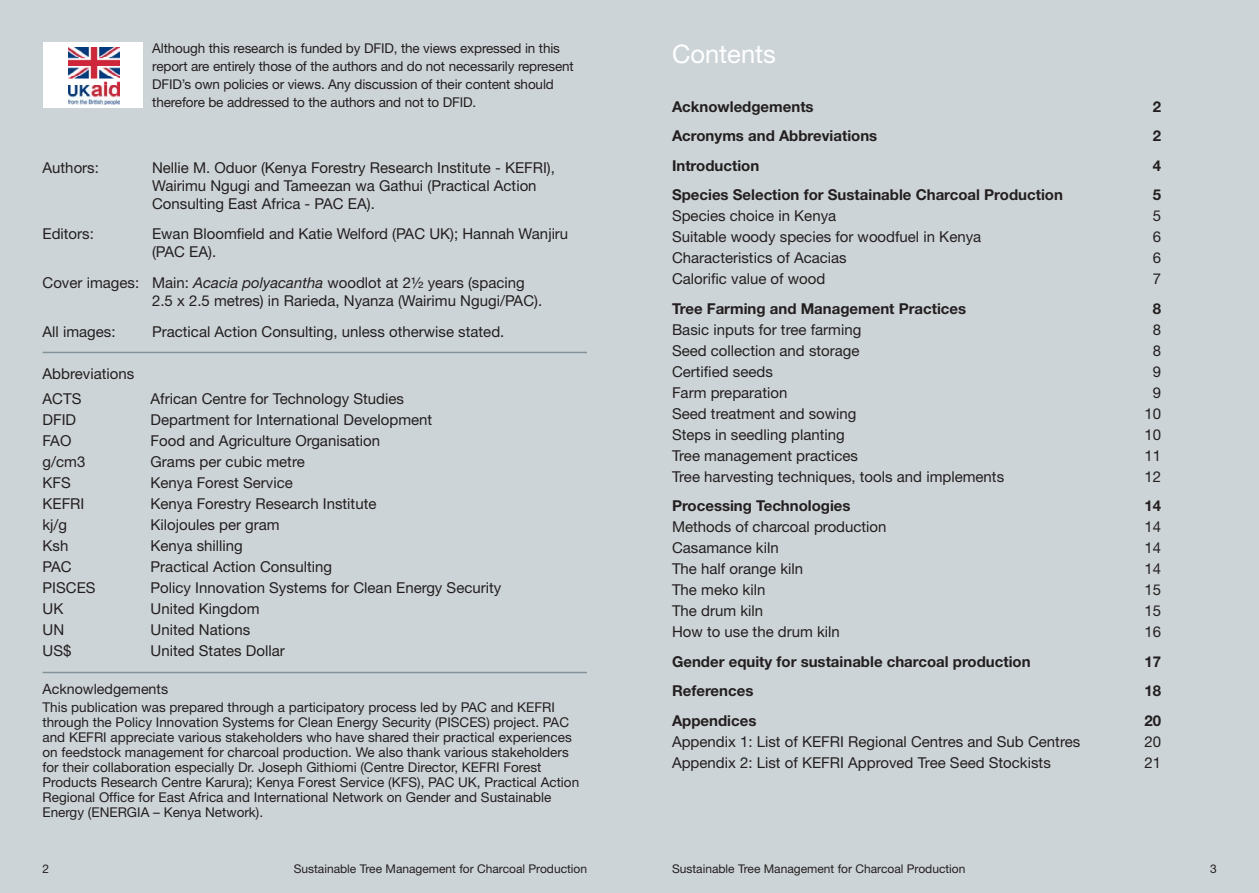
<style>
.page{position:relative;width:1259px;height:893px;background:#cdd4d7}
.page>*{position:absolute;margin:0;border:0;box-sizing:border-box;transform-origin:0 0}
.Heading{font:25.5px "Helvetica Neue LT";color:#fff}
.Body_Copy{font:15px "Helvetica Neue";color:#231f20}
.Body_Copy-2{font:15px "Helvetica Neue LT";color:#231f20}
.Body_Copy_-_no_space{font:15px/18px "Helvetica Neue LT";color:#231f20}
.Body_Copy-3{font:700 15px "Helvetica Neue";color:#231f20}
.Body_Copy-4{font:14.25px "Helvetica Neue LT";color:#231f20}
.Body_Copy-5{font:13.5px/15px "Helvetica Neue LT";color:#231f20}
.t1{font:12px "Helvetica Neue LT";color:#231f20}
.s1{font-style:italic}
</style>
<div class="page">
<hr style="left:43px;top:352px;width:544px;height:1px;background:#84939a">
<div style="left:43px;top:43px;width:99px;height:65px;background:#fff"></div>
<svg style="left:68px;top:47px;width:52px;height:58px"></svg>
<img style="left:69px;top:48px;width:51px;height:56px">
<hr style="left:43px;top:672px;width:544px;height:1px;background:#84939a">
<p class="Body_Copy-5" style="left:152px;top:39px;width:423px;line-height:18px">Although this research is funded by DFID, the views expressed in this report are entirely those of the authors and do not necessarily represent DFID’s own policies or views. Any discussion of their content should therefore be addressed to the authors and not to DFID.</p>
<p class="Body_Copy_-_no_space" style="left:43px;top:158px;width:58px">Authors:</p>
<p class="Body_Copy_-_no_space" style="left:152px;top:158px;width:404px">Nellie M. Oduor (Kenya Forestry Research Institute - KEFRI),<br>Wairimu Ngugi and Tameezan wa Gathui (Practical Action<br>Consulting East Africa - PAC EA).</p>
<p class="Body_Copy_-_no_space" style="left:43px;top:225px;width:53px">Editors:</p>
<p class="Body_Copy_-_no_space" style="left:152px;top:225px;width:418px">Ewan Bloomfield and Katie Welford (PAC UK); Hannah Wanjiru (PAC EA).</p>
<p class="Body_Copy_-_no_space" style="left:152px;top:274px;width:392px;text-indent:-109px">Cover images: Main: <span class="s1">Acacia polyacantha</span> woodlot at 2½ years (spacing<br>2.5 x 2.5 metres) in Rarieda, Nyanza (Wairimu Ngugi/PAC).</p>
<p class="Body_Copy_-_no_space" style="left:43px;top:322px;width:75px">All images:</p>
<p class="Body_Copy_-_no_space" style="left:152px;top:322px;width:354px">Practical Action Consulting, unless otherwise stated.</p>
<p class="Body_Copy-2" style="left:43px;top:365px;width:93px">Abbreviations</p>
<p class="Body_Copy-2" style="left:43px;top:390px;width:40px">ACTS</p>
<p class="Body_Copy-2" style="left:151px;top:390px;width:255px">African Centre for Technology Studies</p>
<p class="Body_Copy-2" style="left:43px;top:411px;width:35px">DFID</p>
<p class="Body_Copy-2" style="left:151px;top:411px;width:283px">Department for International Development</p>
<p class="Body_Copy-2" style="left:43px;top:432px;width:30px">FAO</p>
<p class="Body_Copy-2" style="left:151px;top:432px;width:231px">Food and Agriculture Organisation</p>
<p class="Body_Copy-2" style="left:43px;top:453px;width:44px">g/cm3</p>
<p class="Body_Copy-2" style="left:151px;top:453px;width:156px">Grams per cubic metre</p>
<p class="Body_Copy-2" style="left:43px;top:474px;width:30px">KFS</p>
<p class="Body_Copy-2" style="left:151px;top:474px;width:144px">Kenya Forest Service</p>
<p class="Body_Copy-2" style="left:43px;top:495px;width:43px">KEFRI</p>
<p class="Body_Copy-2" style="left:151px;top:495px;width:227px">Kenya Forestry Research Institute</p>
<p class="Body_Copy-2" style="left:43px;top:516px;width:26px">kj/g</p>
<p class="Body_Copy-2" style="left:151px;top:516px;width:131px">Kilojoules per gram</p>
<p class="Body_Copy-2" style="left:43px;top:537px;width:27px">Ksh</p>
<p class="Body_Copy-2" style="left:151px;top:537px;width:94px">Kenya shilling</p>
<p class="Body_Copy-2" style="left:43px;top:558px;width:31px">PAC</p>
<p class="Body_Copy-2" style="left:151px;top:558px;width:183px">Practical Action Consulting</p>
<p class="Body_Copy-2" style="left:43px;top:579px;width:55px">PISCES</p>
<p class="Body_Copy-2" style="left:151px;top:579px;width:352px">Policy Innovation Systems for Clean Energy Security</p>
<p class="Body_Copy-2" style="left:43px;top:600px;width:22px">UK</p>
<p class="Body_Copy-2" style="left:151px;top:600px;width:110px">United Kingdom</p>
<p class="Body_Copy-2" style="left:43px;top:621px;width:23px">UN</p>
<p class="Body_Copy-2" style="left:151px;top:621px;width:101px">United Nations</p>
<p class="Body_Copy-2" style="left:43px;top:642px;width:30px">US$</p>
<p class="Body_Copy-2" style="left:151px;top:642px;width:136px">United States Dollar</p>
<p class="Body_Copy-4" style="left:43px;top:681px;width:127px">Acknowledgements</p>
<p class="Body_Copy-5" style="left:43px;top:699px;width:538px">This publication was prepared through a participatory process led by PAC and KEFRI through the Policy Innovation Systems for Clean Energy Security (PISCES) project. PAC and KEFRI appreciate various stakeholders who have shared their practical experiences on feedstock management for charcoal production. We also thank various stakeholders for their collaboration especially Dr. Joseph Githiomi (Centre Director, KEFRI Forest Products Research Centre Karura); Kenya Forest Service (KFS), PAC UK, Practical Action Regional Office for East Africa and International Network on Gender and Sustainable Energy (ENERGIA – Kenya Network).</p>
<p class="t1" style="left:43px;top:861px;width:8px">2</p>
<p class="t1" style="left:294px;top:861px;width:295px">Sustainable Tree Management for Charcoal Production</p>
<p class="Heading" style="left:672px;top:38px;width:105px">Contents</p>
<p class="Body_Copy-3" style="left:672px;top:97px;width:143px">Acknowledgements</p>
<p class="Body_Copy-3" style="left:1152px;top:97px;width:10px">2</p>
<p class="Body_Copy-3" style="left:672px;top:126px;width:207px">Acronyms and Abbreviations</p>
<p class="Body_Copy-3" style="left:1152px;top:126px;width:10px">2</p>
<p class="Body_Copy-3" style="left:672px;top:156px;width:89px">Introduction</p>
<p class="Body_Copy-3" style="left:1152px;top:156px;width:10px">4</p>
<p class="Body_Copy-3" style="left:672px;top:185px;width:392px">Species Selection for Sustainable Charcoal Production</p>
<p class="Body_Copy-3" style="left:1152px;top:185px;width:10px">5</p>
<p class="Body_Copy" style="left:672px;top:207px;width:166px">Species choice in Kenya</p>
<p class="Body_Copy" style="left:1152px;top:207px;width:10px">5</p>
<p class="Body_Copy" style="left:672px;top:228px;width:311px">Suitable woody species for woodfuel in Kenya</p>
<p class="Body_Copy" style="left:1152px;top:228px;width:10px">6</p>
<p class="Body_Copy" style="left:672px;top:249px;width:176px">Characteristics of Acacias</p>
<p class="Body_Copy" style="left:1152px;top:249px;width:10px">6</p>
<p class="Body_Copy" style="left:672px;top:270px;width:155px">Calorific value of wood</p>
<p class="Body_Copy" style="left:1152px;top:270px;width:10px">7</p>
<p class="Body_Copy-3" style="left:672px;top:299px;width:296px">Tree Farming and Management Practices</p>
<p class="Body_Copy-3" style="left:1152px;top:299px;width:10px">8</p>
<p class="Body_Copy" style="left:672px;top:320px;width:191px">Basic inputs for tree farming</p>
<p class="Body_Copy" style="left:1152px;top:320px;width:10px">8</p>
<p class="Body_Copy" style="left:672px;top:341px;width:189px">Seed collection and storage</p>
<p class="Body_Copy" style="left:1152px;top:341px;width:10px">8</p>
<p class="Body_Copy" style="left:672px;top:362px;width:102px">Certified seeds</p>
<p class="Body_Copy" style="left:1152px;top:362px;width:10px">9</p>
<p class="Body_Copy" style="left:672px;top:383px;width:117px">Farm preparation</p>
<p class="Body_Copy" style="left:1152px;top:383px;width:10px">9</p>
<p class="Body_Copy" style="left:672px;top:404px;width:186px">Seed treatment and sowing</p>
<p class="Body_Copy" style="left:1144px;top:404px;width:18px">10</p>
<p class="Body_Copy" style="left:672px;top:425px;width:174px">Steps in seedling planting</p>
<p class="Body_Copy" style="left:1144px;top:425px;width:18px">10</p>
<p class="Body_Copy" style="left:672px;top:446px;width:187px">Tree management practices</p>
<p class="Body_Copy" style="left:1144px;top:446px;width:18px">11</p>
<p class="Body_Copy" style="left:672px;top:467px;width:334px">Tree harvesting techniques, tools and implements</p>
<p class="Body_Copy" style="left:1144px;top:467px;width:18px">12</p>
<p class="Body_Copy-3" style="left:672px;top:496px;width:180px">Processing Technologies</p>
<p class="Body_Copy-3" style="left:1144px;top:496px;width:18px">14</p>
<p class="Body_Copy" style="left:672px;top:518px;width:216px">Methods of charcoal production</p>
<p class="Body_Copy" style="left:1144px;top:518px;width:18px">14</p>
<p class="Body_Copy" style="left:672px;top:539px;width:108px">Casamance kiln</p>
<p class="Body_Copy" style="left:1144px;top:539px;width:18px">14</p>
<p class="Body_Copy" style="left:672px;top:560px;width:133px">The half orange kiln</p>
<p class="Body_Copy" style="left:1144px;top:560px;width:18px">14</p>
<p class="Body_Copy" style="left:672px;top:581px;width:95px">The meko kiln</p>
<p class="Body_Copy" style="left:1144px;top:581px;width:18px">15</p>
<p class="Body_Copy" style="left:672px;top:602px;width:93px">The drum kiln</p>
<p class="Body_Copy" style="left:1144px;top:602px;width:18px">15</p>
<p class="Body_Copy" style="left:672px;top:623px;width:169px">How to use the drum kiln</p>
<p class="Body_Copy" style="left:1144px;top:623px;width:18px">16</p>
<p class="Body_Copy-3" style="left:672px;top:652px;width:360px">Gender equity for sustainable charcoal production</p>
<p class="Body_Copy-3" style="left:1144px;top:652px;width:18px">17</p>
<p class="Body_Copy-3" style="left:672px;top:681px;width:83px">References</p>
<p class="Body_Copy-3" style="left:1144px;top:681px;width:18px">18</p>
<p class="Body_Copy-3" style="left:672px;top:711px;width:86px">Appendices</p>
<p class="Body_Copy-3" style="left:1144px;top:711px;width:18px">20</p>
<p class="Body_Copy" style="left:672px;top:732px;width:410px">Appendix 1: List of KEFRI Regional Centres and Sub Centres</p>
<p class="Body_Copy" style="left:1144px;top:732px;width:18px">20</p>
<p class="Body_Copy" style="left:672px;top:753px;width:380px">Appendix 2: List of KEFRI Approved Tree Seed Stockists</p>
<p class="Body_Copy" style="left:1144px;top:753px;width:18px">21</p>
<p class="t1" style="left:672px;top:861px;width:295px">Sustainable Tree Management for Charcoal Production</p>
<p class="t1" style="left:1210px;top:861px;width:8px">3</p>
</div>
